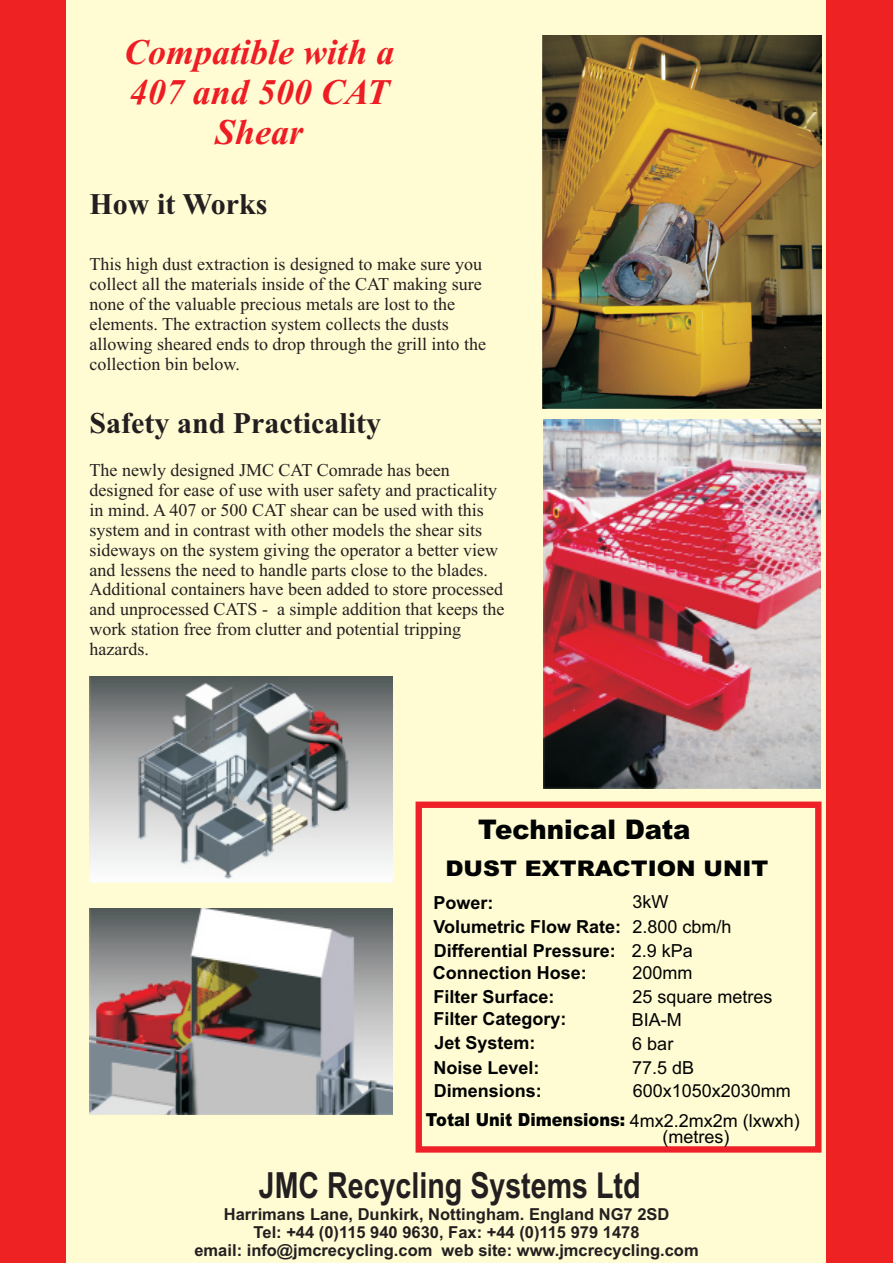
<style>
.page{position:relative;width:893px;height:1263px;background:#ee2123}
.page>*{position:absolute;margin:0;border:0;box-sizing:border-box;transform-origin:0 0}
.t1{font:italic 700 36px/39.9px "Times New Roman";color:#ee1d23;text-align:center}
.t2{font:700 36px "Arial";color:#231f20;scale:.79 1}
.t3{font:700 30px "Times New Roman";color:#231f20}
.t4{font:900 27.15px "Arial";color:#010202;scale:.96 1}
.t5{font:900 21.6px "Arial";color:#010202;scale:1.08 1}
.t6{font:18px/20px "Times New Roman";color:#231f20}
.t7{font:700 18px/23.1px "Arial";color:#010202}
.t8{font:18px/23.5px "Arial";color:#010202}
.t9{font:700 16.5px/18.5px "Arial";color:#231f20;text-align:center}
.s1{font-weight:900}
</style>
<div class="page">
<div style="left:67px;top:0;width:759px;height:1263px;background:#fffbd3"></div>
<div style="left:416px;top:801px;width:405px;height:351px;border:6px solid #ee2028"></div>
<img style="left:543px;top:36px;width:279px;height:372px">
<img style="left:544px;top:420px;width:277px;height:369px">
<img style="left:90px;top:676px;width:302px;height:207px">
<img style="left:90px;top:908px;width:303px;height:207px">
<h1 class="t1" style="left:124px;top:36px;width:272px">Compatible with a<br>407 and 500 CAT<br>Shear</h1>
<h2 class="t3" style="left:90px;top:194px;width:179px">How it Works</h2>
<p class="t6" style="left:90px;top:256px;width:398px">This high dust extraction is designed to make sure you collect all the materials inside of the CAT making sure none of the valuable precious metals are lost to the elements. The extraction system collects the dusts allowing sheared ends to drop through the grill into the collection bin below.</p>
<h2 class="t3" style="left:90px;top:413px;width:293px">Safety and Practicality</h2>
<p class="t6" style="left:90px;top:462px;width:416px">The newly designed JMC CAT Comrade has been designed for ease of use with user safety and practicality in mind. A 407 or 500 CAT shear can be used with this system and in contrast with other models the shear sits sideways on the system giving the operator a better view and lessens the need to handle parts close to the blades.<br>Additional containers have been added to store processed and unprocessed CATS - a simple addition that keeps the work station free from clutter and potential tripping hazards.</p>
<h3 class="t4" style="left:478px;top:820px;width:223px">Technical Data</h3>
<p class="t5" style="left:445px;top:860px;width:301px">DUST EXTRACTION UNIT</p>
<p class="t7" style="left:433px;top:893px;width:190px">Power:<br>Volumetric Flow Rate:<br>Differential Pressure:<br>Connection Hose:<br>Filter Surface:<br>Filter Category:</p>
<p class="t7" style="left:434px;top:1057px;width:108px">Noise Level:</p>
<p class="t8" style="left:632px;top:891px;width:101px;line-height:24.5px">3kW<br>2.800 cbm/h<br>2.9 kPa</p>
<p class="t8" style="left:632px;top:962px;width:160px">200mm<br>25 square metres<br>BIA-M<br>6 bar<br>77.5 dB<br>600x1050x2030mm</p>
<p class="t8" style="left:662px;top:1113px;width:139px;line-height:17px;text-indent:-237px"><span class="s1">Total Unit Dimensions:</span> 4mx2.2mx2m (lxwxh) (metres)</p>
<p class="t7" style="left:434px;top:1033px;width:103px">Jet System:</p>
<p class="t7" style="left:434px;top:1080px;width:110px">Dimensions:</p>
<h1 class="t2" style="left:259px;top:1172px;width:485px">JMC Recycling Systems Ltd</h1>
<p class="t9" style="left:194px;top:1206px;width:506px">Harrimans Lane, Dunkirk, Nottingham. England NG7 2SD<br>Tel: +44 (0)115 940 9630, Fax: +44 (0)115 979 1478<br>email: info@jmcrecycling.com web site: www.jmcrecycling.com</p>
</div>
